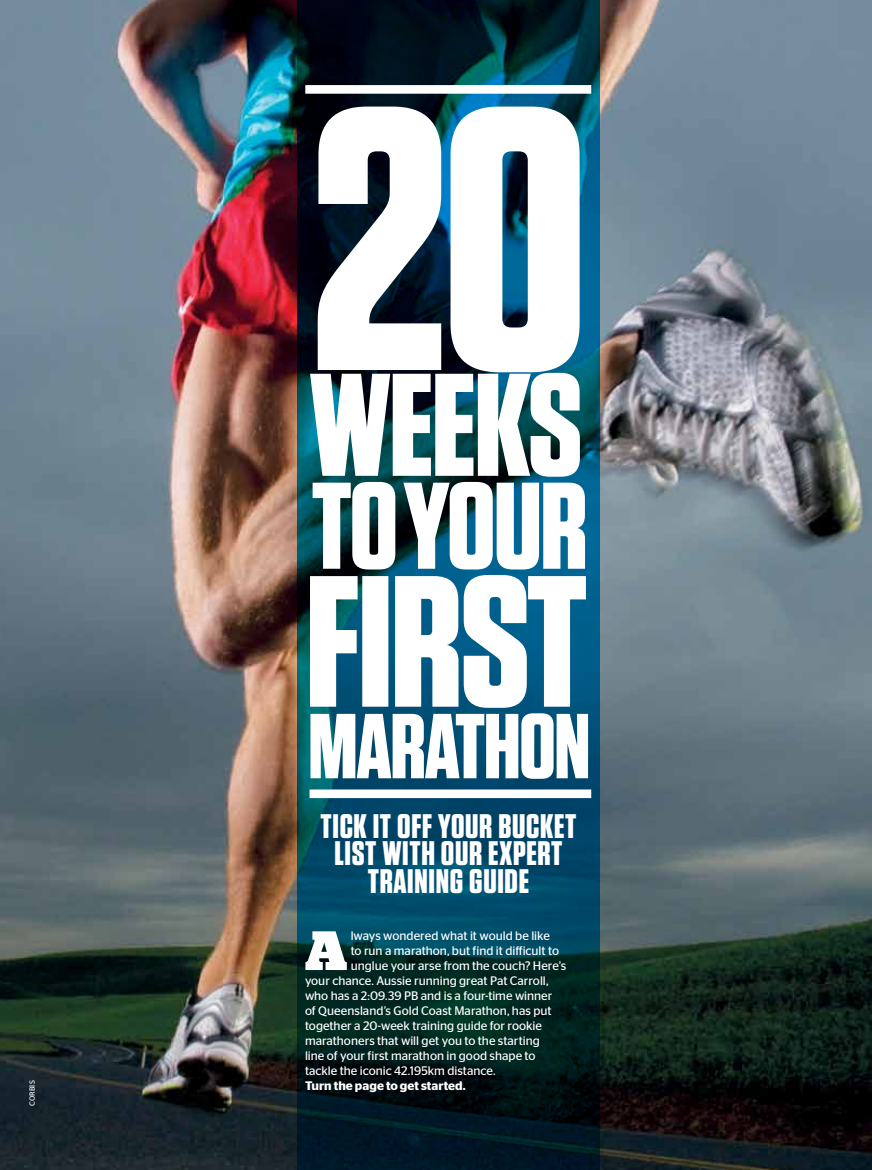
<style>
.page{position:relative;width:872px;height:1170px;background:#fff}
.page>*{position:absolute;margin:0;border:0;box-sizing:border-box;transform-origin:0 0}
.t1{font:900 55.2px "Stag";color:#fff}
.t2{font:700 34.05px/27.8px "Tungsten";letter-spacing:.02em;color:#fff;text-align:center}
.t3{font:12.3px "Stag Sans";color:#fff}
.t4{font:600 12.3px "Stag Sans";color:#fff}
.t5{font:7.5px "Stag Sans";letter-spacing:.02em;color:#fff}
</style>
<div class="page">
<img style="left:0;top:0;width:872px;height:1169px">
<svg style="left:297px;top:0;width:303px;height:1169px"></svg>
<div style="left:305px;top:85px;width:286px;height:9px;background:#fff"></div>
<div style="left:309px;top:789px;width:282px;height:9px;background:#fff"></div>
<svg style="left:318px;top:107px;width:261px;height:265px"></svg>
<svg style="left:310px;top:373px;width:270px;height:103px"></svg>
<svg style="left:312px;top:482px;width:273px;height:87px"></svg>
<svg style="left:310px;top:575px;width:276px;height:132px"></svg>
<svg style="left:310px;top:713px;width:278px;height:65px"></svg>
<p class="t5" style="left:28px;top:1105px;width:27px;rotate:-90deg">corbis</p>
<h2 class="t2" style="left:320px;top:813px;width:257px">TICK IT OFF YOUR BUCKET<br>LIST WITH OUR EXPERT<br>TRAINING GUIDE</h2>
<h1 class="t1" style="left:305px;top:918px;width:44px">A</h1>
<p class="t3" style="left:351px;top:928px;width:201px">lways wondered what it would be like</p>
<p class="t3" style="left:351px;top:943px;width:210px">to run a marathon, but find it difficult to</p>
<p class="t3" style="left:351px;top:958px;width:217px">unglue your arse from the couch? Here’s</p>
<p class="t3" style="left:305px;top:973px;width:245px">your chance. Aussie running great Pat Carroll,</p>
<p class="t3" style="left:305px;top:988px;width:249px">who has a 2:09.39 PB and is a four-time winner</p>
<p class="t3" style="left:305px;top:1003px;width:248px">of Queensland’s Gold Coast Marathon, has put</p>
<p class="t3" style="left:305px;top:1018px;width:238px">together a 20-week training guide for rookie</p>
<p class="t3" style="left:305px;top:1033px;width:236px">marathoners that will get you to the starting</p>
<p class="t3" style="left:305px;top:1048px;width:232px">line of your first marathon in good shape to</p>
<p class="t3" style="left:305px;top:1063px;width:192px">tackle the iconic 42.195km distance.</p>
<p class="t4" style="left:305px;top:1078px;width:162px">Turn the page to get started.</p>
</div>
